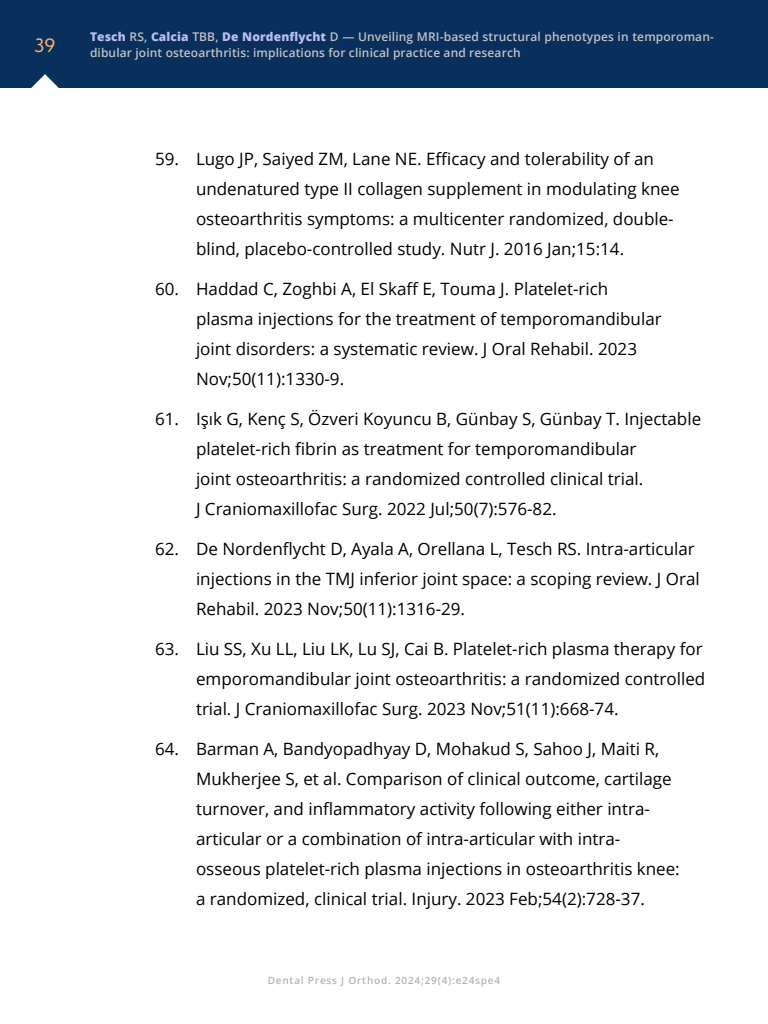
<style>
.page{position:relative;width:768px;height:1024px;background:#fff}
.page>*{position:absolute;margin:0;border:0;box-sizing:border-box;transform-origin:0 0}
.t1{font:500 18px "Semplicita Pro";color:#ffae6f}
.t2{font:17px/30px "Open Sans";color:#000}
.t3{font:600 12px "Open Sans";letter-spacing:.01em;color:#c1c1c3}
.t4{font:600 10px "Open Sans";letter-spacing:.08em;color:#b3b3b3}
.s1{font-weight:800;color:#b9beef}
</style>
<div class="page">
<div style="left:0;top:0;width:768px;height:88px;background:#092f5c"></div>
<svg style="left:31px;top:74px;width:28px;height:14px"></svg>
<p class="t1" style="left:34px;top:33px;width:23px">39</p>
<p class="t3" style="left:90px;top:29px;width:625px"><span class="s1">Tesch</span> RS, <span class="s1">Calcia</span> TBB, <span class="s1">De Nordenflycht</span> D — Unveiling MRI-based structural phenotypes in temporoman-</p>
<p class="t3" style="left:90px;top:45px;width:432px">dibular joint osteoarthritis: implications for clinical practice and research</p>
<p class="t2" style="left:196px;top:143px;width:485px;text-indent:-41px">59. Lugo JP, Saiyed ZM, Lane NE. Efficacy and tolerability of an undenatured type II collagen supplement in modulating knee osteoarthritis symptoms: a multicenter randomized, double&shy;blind, placebo-controlled study. Nutr J. 2016 Jan;15:14.</p>
<p class="t2" style="left:196px;top:273px;width:467px;text-indent:-41px">60. Haddad C, Zoghbi A, El Skaff E, Touma J. Platelet-rich plasma injections for the treatment of temporomandibular joint disorders: a systematic review. J Oral Rehabil. 2023<br>Nov;50(11):1330-9.</p>
<p class="t2" style="left:196px;top:403px;width:507px;text-indent:-41px">61. Işık G, Kenç S, Özveri Koyuncu B, Günbay S, Günbay T. Injectable platelet-rich fibrin as treatment for temporomandibular<br>joint osteoarthritis: a randomized controlled clinical trial.<br>J Craniomaxillofac Surg. 2022 Jul;50(7):576-82.</p>
<p class="t2" style="left:196px;top:533px;width:505px;text-indent:-41px">62. De Nordenflycht D, Ayala A, Orellana L, Tesch RS. Intra-articular injections in the TMJ inferior joint space: a scoping review. J Oral<br>Rehabil. 2023 Nov;50(11):1316-29.</p>
<p class="t2" style="left:196px;top:633px;width:511px;text-indent:-41px">63. Liu SS, Xu LL, Liu LK, Lu SJ, Cai B. Platelet-rich plasma therapy for emporomandibular joint osteoarthritis: a randomized controlled trial. J Craniomaxillofac Surg. 2023 Nov;51(11):668-74.</p>
<p class="t2" style="left:196px;top:733px;width:485px;text-indent:-41px">64. Barman A, Bandyopadhyay D, Mohakud S, Sahoo J, Maiti R, Mukherjee S, et al. Comparison of clinical outcome, cartilage turnover, and inflammatory activity following either intra&shy;articular or a combination of intra-articular with intra&shy;osseous platelet-rich plasma injections in osteoarthritis knee: a randomized, clinical trial. Injury. 2023 Feb;54(2):728-37.</p>
<p class="t4" style="left:268px;top:974px;width:234px">Dental Press J Orthod. 2024;29(4):e24spe4</p>
</div>
